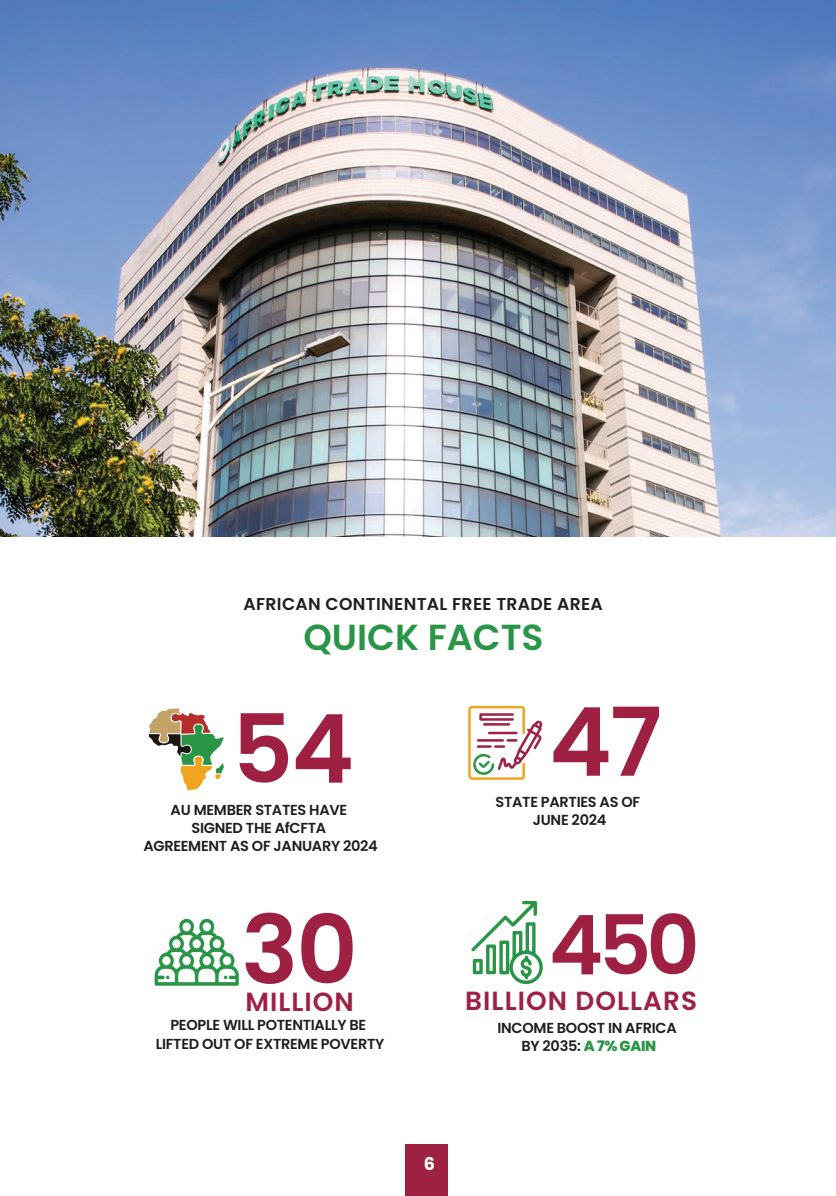
<style>
.page{position:relative;width:836px;height:1196px;background:#fff}
.page>*{position:absolute;margin:0;border:0;box-sizing:border-box;transform-origin:0 0}
.t1{font:600 95px "Poppins";color:#9e2043}
.t2{font:600 82.4px "Poppins";color:#9e2043}
.t3{font:600 36.2px "Poppins";color:#299547}
.t4{font:600 26.2px "Poppins";letter-spacing:.04em;color:#9e2043}
.t5{font:700 17.6px "Poppins";color:#fff}
.t6{font:600 17.2px "Poppins";letter-spacing:.02em;color:#211e1e}
.t7{font:600 14.6px/18.4px "Poppins";letter-spacing:-.02em;color:#211e1e;text-align:center}
.s1{font-weight:800;color:#299547}
</style>
<div class="page">
<img style="left:0;top:0;width:835px;height:537px">
<div style="left:405px;top:1143px;width:43px;height:52px;background:#9e2043"></div>
<svg style="left:148px;top:708px;width:76px;height:82px"></svg>
<svg style="left:468px;top:705px;width:74px;height:74px"></svg>
<svg style="left:154px;top:918px;width:85px;height:67px"></svg>
<svg style="left:471px;top:900px;width:72px;height:84px"></svg>
<p class="t6" style="left:243px;top:594px;width:361px">AFRICAN CONTINENTAL FREE TRADE AREA</p>
<h3 class="t3" style="left:303px;top:615px;width:242px">QUICK FACTS</h3>
<h1 class="t1" style="left:232px;top:694px;width:123px">54</h1>
<p class="t7" style="left:143px;top:800px;width:236px">AU MEMBER STATES HAVE<br>SIGNED THE AfCFTA<br>AGREEMENT AS OF JANUARY 2024</p>
<h1 class="t1" style="left:548px;top:687px;width:114px">47</h1>
<p class="t7" style="left:495px;top:792px;width:146px">STATE PARTIES AS OF<br>JUNE 2024</p>
<h1 class="t1" style="left:241px;top:894px;width:118px">30</h1>
<h2 class="t2" style="left:548px;top:897px;width:152px">450</h2>
<h3 class="t4" style="left:245px;top:986px;width:110px">MILLION</h3>
<h3 class="t4" style="left:465px;top:985px;width:233px">BILLION DOLLARS</h3>
<p class="t7" style="left:156px;top:1016px;width:230px">PEOPLE WILL POTENTIALLY BE<br>LIFTED OUT OF EXTREME POVERTY</p>
<p class="t7" style="left:497px;top:1018px;width:181px">INCOME BOOST IN AFRICA<br>BY 2035: <span class="s1">A 7% GAIN</span></p>
<p class="t5" style="left:423px;top:1153px;width:13px">6</p>
</div>
